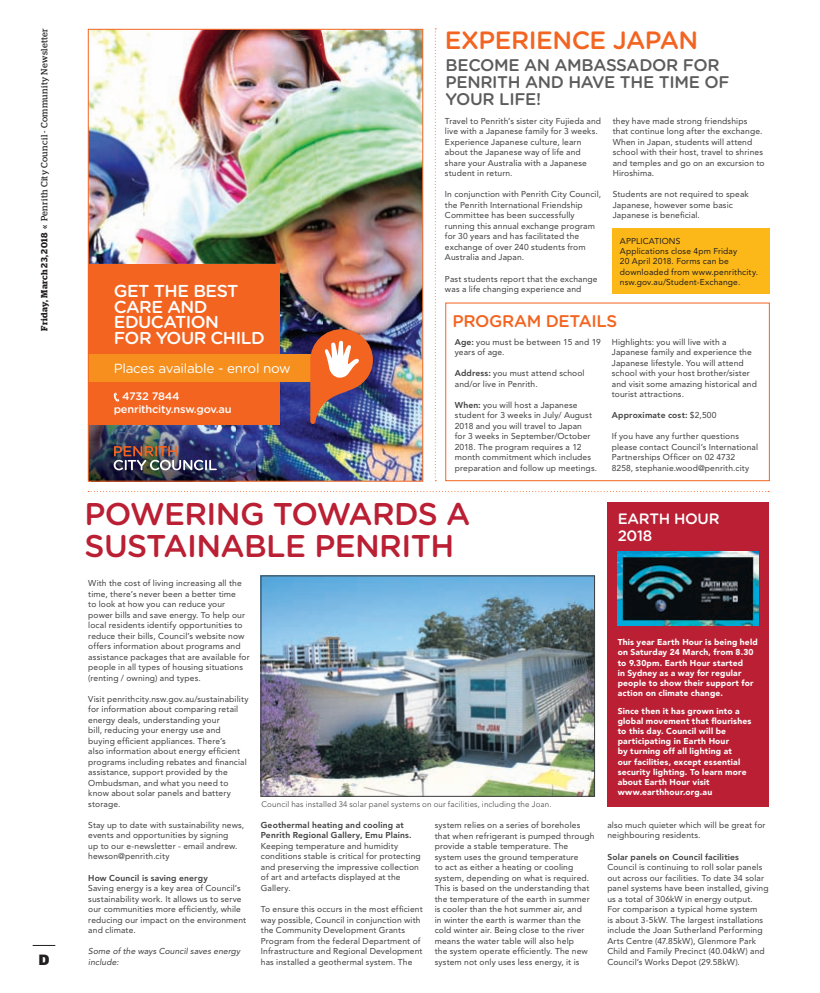
<style>
.page{position:relative;width:820px;height:993px;background:#fff}
.page>*{position:absolute;margin:0;border:0;box-sizing:border-box;transform-origin:0 0}
.t1{font:500 31.4px/31.4px "Gotham Rounded";letter-spacing:-.02em;color:#ba1f33}
.t2{font:500 25px "Gotham Rounded";letter-spacing:-.02em;color:#f36421}
.t3{font:500 17.3px/15.6px "Gotham Rounded";letter-spacing:-.03em;color:#fff}
.t4{font:500 16.9px/16.9px "Gotham Rounded";letter-spacing:-.02em;color:#5d5c5d}
.t5{font:500 16.9px "Gotham Rounded";letter-spacing:-.02em;color:#f36421}
.t6{font:500 15px/17px "Gotham Rounded";letter-spacing:-.02em;color:#fff}
.t7{font:900 15px "Gdn Sans";color:#231f20}
.t8{font:13.2px "Gotham Rounded";letter-spacing:-.02em;color:#fff}
.t9{font:500 10.9px "Gotham Rounded";letter-spacing:-.02em;color:#fff}
.t10{font:9px "Stag";letter-spacing:.035em;color:#231f20}
.t11{font:8.5px/10.5px "Avenir LT Std";letter-spacing:.015em;color:#3e3e3f}
.t12{font:900 8.5px/10.2px "Avenir LT Std";letter-spacing:.02em;color:#fff}
.t13{font:8.5px/10.2px "Avenir LT Std";letter-spacing:.015em;color:#231f20}
.t14{font:italic 8.5px/10.5px "Avenir LT Std";letter-spacing:.01em;color:#3e3e3f}
.t15{font:800 8.5px "Avenir LT Std";letter-spacing:.02em;color:#3e3e3f}
.t16{font:300 8px "Avenir LT Std";letter-spacing:.015em;color:#3e3e3f}
.s1{font-weight:600}
.s2{font-weight:800}
.s3{font-weight:400}
</style>
<div class="page">
<svg style="left:88px;top:491px;width:680px;height:1px"></svg>
<img style="left:263px;top:577px;width:329px;height:217px">
<div style="left:261px;top:575px;width:333px;height:221px;border:1px solid #3e3e3f"></div>
<img style="left:90px;top:31px;width:232px;height:241px">
<img style="left:322px;top:31px;width:98px;height:448px">
<img style="left:90px;top:424px;width:1px;height:55px">
<img style="left:255px;top:272px;width:67px;height:207px">
<img style="left:236px;top:424px;width:19px;height:55px">
<div style="left:88px;top:264px;width:191px;height:160px;background:#f36421"></div>
<div style="left:88px;top:354px;width:258px;height:28px;background:#f68f1e"></div>
<img style="left:310px;top:329px;width:63px;height:95px">
<svg style="left:113px;top:392px;width:6px;height:10px"></svg>
<img style="left:91px;top:424px;width:145px;height:55px">
<img style="left:114px;top:446px;width:103px;height:24px">
<div style="left:88px;top:29px;width:334px;height:452px;border:1px solid #f36421"></div>
<div style="left:607px;top:502px;width:161px;height:304px;background:#ba1f33"></div>
<img style="left:617px;top:551px;width:140px;height:74px">
<div style="left:612px;top:228px;width:157px;height:66px;background:#fcb818"></div>
<div style="left:445px;top:302px;width:324px;height:179px;border:1px solid #f36421"></div>
<svg style="left:434px;top:28px;width:2px;height:453px"></svg>
<p class="t10" style="left:41px;top:331px;width:304px;rotate:-90deg"><span class="s1">Friday, March 23, 2018</span> « Penrith City Council - Community Newsletter</p>
<p class="t7" style="left:39px;top:953px;width:12px">D</p>
<p class="t2" style="left:445px;top:26px;width:255px">EXPERIENCE JAPAN</p>
<p class="t3" style="left:114px;top:283px;width:152px">GET THE BEST<br>CARE AND<br>EDUCATION<br>FOR YOUR CHILD</p>
<p class="t8" style="left:114px;top:362px;width:178px">Places available - enrol now</p>
<p class="t9" style="left:114px;top:402px;width:119px">penrithcity.nsw.gov.au</p>
<p class="t9" style="left:122px;top:389px;width:59px">4732 7844</p>
<p class="t4" style="left:445px;top:57px;width:285px">BECOME AN AMBASSADOR FOR<br>PENRITH AND HAVE THE TIME OF<br>YOUR LIFE!</p>
<p class="t11" style="left:612px;top:116px;width:153px">they have made strong friendships that continue long after the exchange.<br>When in Japan, students will attend school with their host, travel to shrines and temples and go on an excursion to<br>Hiroshima.</p>
<p class="t11" style="left:612px;top:189px;width:137px">Students are not required to speak<br>Japanese, however some basic<br>Japanese is beneficial.</p>
<p class="t13" style="left:619px;top:236px;width:140px">APPLICATIONS<br>Applications close 4pm Friday<br>20 April 2018. Forms can be downloaded from www.penrithcity. nsw.gov.au/Student-Exchange.</p>
<p class="t5" style="left:452px;top:311px;width:166px">PROGRAM DETAILS</p>
<p class="t11" style="left:454px;top:336px;width:147px"><span class="s2">Age:</span> you must be between 15 and 19 years of age.</p>
<p class="t11" style="left:454px;top:368px;width:131px"><span class="s2">Address:</span> you must attend school and/or live in Penrith.</p>
<p class="t11" style="left:454px;top:399px;width:144px"><span class="s2">When:</span> you will host a Japanese student for 3 weeks in July/ August<br>2018 and you will travel to Japan<br>for 3 weeks in September/October<br>2018. The program requires a 12 month commitment which includes preparation and follow up meetings.</p>
<p class="t11" style="left:445px;top:116px;width:158px">Travel to Penrith’s sister city Fujieda and live with a Japanese family for 3 weeks.<br>Experience Japanese culture, learn about the Japanese way of life and share your Australia with a Japanese student in return.</p>
<p class="t11" style="left:445px;top:189px;width:157px">In conjunction with Penrith City Council, the Penrith International Friendship Committee has been successfully running this annual exchange program for 30 years and has facilitated the exchange of over 240 students from Australia and Japan.</p>
<p class="t11" style="left:445px;top:273px;width:154px">Past students report that the exchange was a life changing experience and</p>
<p class="t11" style="left:611px;top:336px;width:146px">Highlights: you will live with a Japanese family and experience the Japanese lifestyle. You will attend school with your host brother/sister and visit some amazing historical and tourist attractions.</p>
<p class="t15" style="left:611px;top:410px;width:106px">Approximate cost: <span class="s3">$2,500</span></p>
<p class="t11" style="left:611px;top:431px;width:148px">If you have any further questions please contact Council’s International Partnerships Officer on 02 4732<br>8258, stephanie.wood@penrith.city</p>
<p class="t1" style="left:85px;top:498px;width:387px">POWERING TOWARDS A<br>SUSTAINABLE PENRITH</p>
<p class="t6" style="left:617px;top:510px;width:103px">EARTH HOUR<br>2018</p>
<p class="t11" style="left:88px;top:578px;width:163px">With the cost of living increasing all the time, there’s never been a better time<br>to look at how you can reduce your power bills and save energy. To help our local residents identify opportunities to reduce their bills, Council’s website now offers information about programs and assistance packages that are available for people in all types of housing situations (renting / owning) and types.</p>
<p class="t11" style="left:88px;top:693px;width:162px">Visit penrithcity.nsw.gov.au/sustainability for information about comparing retail energy deals, understanding your<br>bill, reducing your energy use and buying efficient appliances. There’s<br>also information about energy efficient programs including rebates and financial assistance, support provided by the Ombudsman, and what you need to know about solar panels and battery storage.</p>
<p class="t11" style="left:88px;top:819px;width:157px">Stay up to date with sustainability news, events and opportunities by signing<br>up to our e-newsletter - email andrew. hewson@penrith.city</p>
<p class="t11" style="left:88px;top:872px;width:159px"><span class="s2">How Council is saving energy<br></span>Saving energy is a key area of Council’s sustainability work. It allows us to serve our communities more efficiently, while reducing our impact on the environment and climate.</p>
<p class="t14" style="left:88px;top:945px;width:153px">Some of the ways Council saves energy include:</p>
<p class="t16" style="left:261px;top:799px;width:291px">Council has installed 34 solar panel systems on our facilities, including the Joan.</p>
<p class="t12" style="left:617px;top:637px;width:141px">This year Earth Hour is being held on Saturday 24 March, from 8.30 to 9.30pm. Earth Hour started<br>in Sydney as a way for regular people to show their support for action on climate change.</p>
<p class="t12" style="left:617px;top:705px;width:135px">Since then it has grown into a global movement that flourishes to this day. Council will be participating in Earth Hour<br>by turning off all lighting at<br>our facilities, except essential security lighting. To learn more about Earth Hour visit www.earthhour.org.au</p>
<p class="t11" style="left:261px;top:819px;width:161px"><span class="s2">Geothermal heating and cooling at Penrith Regional Gallery, Emu Plains.<br></span>Keeping temperature and humidity conditions stable is critical for protecting and preserving the impressive collection of art and artefacts displayed at the Gallery.</p>
<p class="t11" style="left:261px;top:903px;width:163px">To ensure this occurs in the most efficient way possible, Council in conjunction with the Community Development Grants Program from the federal Department of Infrastructure and Regional Development has installed a geothermal system. The</p>
<p class="t11" style="left:434px;top:819px;width:161px">system relies on a series of boreholes that when refrigerant is pumped through provide a stable temperature. The system uses the ground temperature<br>to act as either a heating or cooling system, depending on what is required.<br>This is based on the understanding that the temperature of the earth in summer is cooler than the hot summer air, and<br>in winter the earth is warmer than the cold winter air. Being close to the river means the water table will also help<br>the system operate efficiently. The new system not only uses less energy, it is</p>
<p class="t11" style="left:607px;top:819px;width:160px">also much quieter which will be great for neighbouring residents.</p>
<p class="t11" style="left:607px;top:851px;width:163px"><span class="s2">Solar panels on Council facilities </span>Council is continuing to roll solar panels out across our facilities. To date 34 solar panel systems have been installed, giving us a total of 306kW in energy output.<br>For comparison a typical home system<br>is about 3-5kW. The largest installations include the Joan Sutherland Performing Arts Centre (47.85kW), Glenmore Park Child and Family Precinct (40.04kW) and Council’s Works Depot (29.58kW).</p>
</div>
